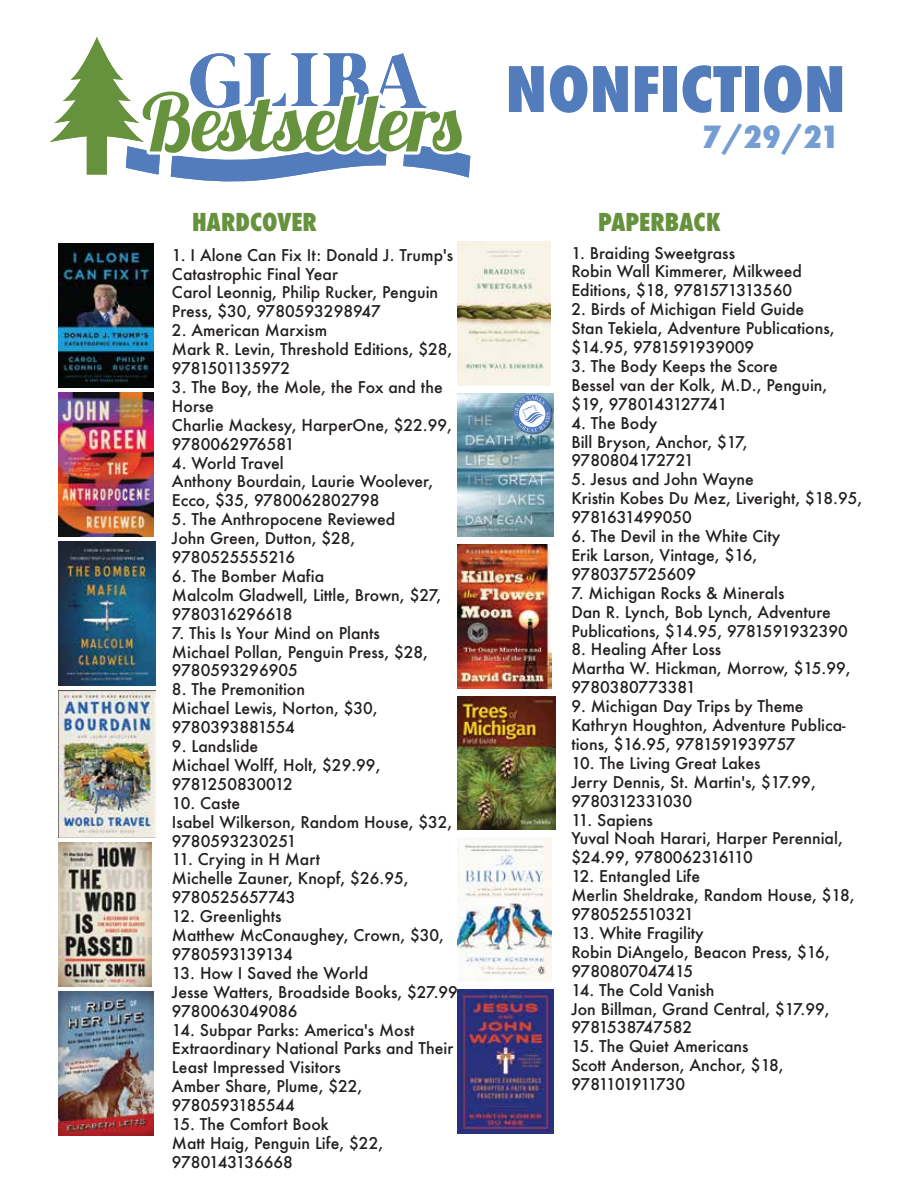
<style>
.page{position:relative;width:918px;height:1188px;background:#fff}
.page>*{position:absolute;margin:0;border:0;box-sizing:border-box;transform-origin:0 0}
.t1{font:800 condensed 60.9px "Futura";color:#537cbd;scale:1.08 1}
.t2{font:800 condensed 29.7px "Futura";color:#749dd2;scale:1.08 1}
.t3{font:800 condensed 24px "Futura";color:#67923d}
.t4{font:500 15.75px/18.9px "Futura";color:#231f20}
</style>
<div class="page">
<img style="left:58px;top:244px;width:95px;height:144px">
<img style="left:58px;top:393px;width:96px;height:144px">
<img style="left:58px;top:542px;width:97px;height:144px">
<img style="left:58px;top:691px;width:97px;height:146px">
<img style="left:58px;top:842px;width:93px;height:144px">
<img style="left:58px;top:991px;width:95px;height:144px">
<img style="left:458px;top:393px;width:95px;height:144px">
<svg style="left:510px;top:393px;width:44px;height:43px"></svg>
<img style="left:458px;top:241px;width:93px;height:144px">
<img style="left:458px;top:545px;width:93px;height:144px">
<img style="left:458px;top:696px;width:97px;height:134px">
<img style="left:458px;top:838px;width:94px;height:144px">
<img style="left:458px;top:989px;width:96px;height:144px">
<svg style="left:50px;top:37px;width:420px;height:145px"></svg>
<h1 class="t1" style="left:505px;top:48px;width:316px">NONFICTION</h1>
<h2 class="t2" style="left:702px;top:117px;width:128px">7/29/21</h2>
<h3 class="t3" style="left:192px;top:206px;width:127px">HARDCOVER</h3>
<h3 class="t3" style="left:598px;top:206px;width:124px">PAPERBACK</h3>
<p class="t4" style="left:571px;top:243px;width:232px">1. Braiding Sweetgrass<br>Robin Wall Kimmerer, Milkweed<br>Editions, $18, 9781571313560</p>
<p class="t4" style="left:571px;top:300px;width:265px">2. Birds of Michigan Field Guide<br>Stan Tekiela, Adventure Publications, $14.95, 9781591939009</p>
<p class="t4" style="left:571px;top:356px;width:258px">3. The Body Keeps the Score<br>Bessel van der Kolk, M.D., Penguin, $19, 9780143127741</p>
<p class="t4" style="left:571px;top:413px;width:178px">4. The Body<br>Bill Bryson, Anchor, $17,<br>9780804172721</p>
<p class="t4" style="left:571px;top:470px;width:292px">5. Jesus and John Wayne<br>Kristin Kobes Du Mez, Liveright, $18.95,<br>9781631499050</p>
<p class="t4" style="left:571px;top:527px;width:211px">6. The Devil in the White City<br>Erik Larson, Vintage, $16,<br>9780375725609</p>
<p class="t4" style="left:571px;top:583px;width:278px">7. Michigan Rocks &amp; Minerals<br>Dan R. Lynch, Bob Lynch, Adventure<br>Publications, $14.95, 9781591932390</p>
<p class="t4" style="left:571px;top:640px;width:281px">8. Healing After Loss<br>Martha W. Hickman, Morrow, $15.99,<br>9780380773381</p>
<p class="t4" style="left:571px;top:697px;width:276px">9. Michigan Day Trips by Theme<br>Kathryn Houghton, Adventure Publica&shy;tions, $16.95, 9781591939757</p>
<p class="t4" style="left:571px;top:753px;width:246px">10. The Living Great Lakes<br>Jerry Dennis, St. Martin's, $17.99,<br>9780312331030</p>
<p class="t4" style="left:571px;top:810px;width:273px">11. Sapiens<br>Yuval Noah Harari, Harper Perennial, $24.99, 9780062316110</p>
<p class="t4" style="left:571px;top:867px;width:285px">12. Entangled Life<br>Merlin Sheldrake, Random House, $18,<br>9780525510321</p>
<p class="t4" style="left:571px;top:923px;width:260px">13. White Fragility<br>Robin DiAngelo, Beacon Press, $16,<br>9780807047415</p>
<p class="t4" style="left:571px;top:980px;width:260px">14. The Cold Vanish<br>Jon Billman, Grand Central, $17.99,<br>9781538747582</p>
<p class="t4" style="left:571px;top:1037px;width:214px">15. The Quiet Americans<br>Scott Anderson, Anchor, $18,<br>9781101911730</p>
<p class="t4" style="left:172px;top:245px;width:283px">1. I Alone Can Fix It: Donald J. Trump's<br>Catastrophic Final Year<br>Carol Leonnig, Philip Rucker, Penguin<br>Press, $30, 9780593298947</p>
<p class="t4" style="left:172px;top:321px;width:282px">2. American Marxism<br>Mark R. Levin, Threshold Editions, $28,<br>9781501135972</p>
<p class="t4" style="left:172px;top:377px;width:282px">3. The Boy, the Mole, the Fox and the<br>Horse<br>Charlie Mackesy, HarperOne, $22.99,<br>9780062976581</p>
<p class="t4" style="left:172px;top:453px;width:263px">4. World Travel<br>Anthony Bourdain, Laurie Woolever,<br>Ecco, $35, 9780062802798</p>
<p class="t4" style="left:172px;top:510px;width:225px">5. The Anthropocene Reviewed<br>John Green, Dutton, $28,<br>9780525555216</p>
<p class="t4" style="left:172px;top:566px;width:271px">6. The Bomber Mafia<br>Malcolm Gladwell, Little, Brown, $27,<br>9780316296618</p>
<p class="t4" style="left:172px;top:623px;width:258px">7. This Is Your Mind on Plants<br>Michael Pollan, Penguin Press, $28,<br>9780593296905</p>
<p class="t4" style="left:172px;top:680px;width:207px">8. The Premonition<br>Michael Lewis, Norton, $30,<br>9780393881554</p>
<p class="t4" style="left:172px;top:737px;width:210px">9. Landslide<br>Michael Wolff, Holt, $29.99,<br>9781250830012</p>
<p class="t4" style="left:172px;top:793px;width:282px">10. Caste<br>Isabel Wilkerson, Random House, $32,<br>9780593230251</p>
<p class="t4" style="left:172px;top:850px;width:238px">11. Crying in H Mart<br>Michelle Zauner, Knopf, $26.95,<br>9780525657743</p>
<p class="t4" style="left:172px;top:907px;width:274px">12. Greenlights<br>Matthew McConaughey, Crown, $30,<br>9780593139134</p>
<p class="t4" style="left:172px;top:963px;width:292px">13. How I Saved the World<br>Jesse Watters, Broadside Books, $27.99,<br>9780063049086</p>
<p class="t4" style="left:172px;top:1020px;width:283px">14. Subpar Parks: America's Most<br>Extraordinary National Parks and Their<br>Least Impressed Visitors<br>Amber Share, Plume, $22,<br>9780593185544</p>
<p class="t4" style="left:172px;top:1115px;width:213px">15. The Comfort Book<br>Matt Haig, Penguin Life, $22,<br>9780143136668</p>
</div>
